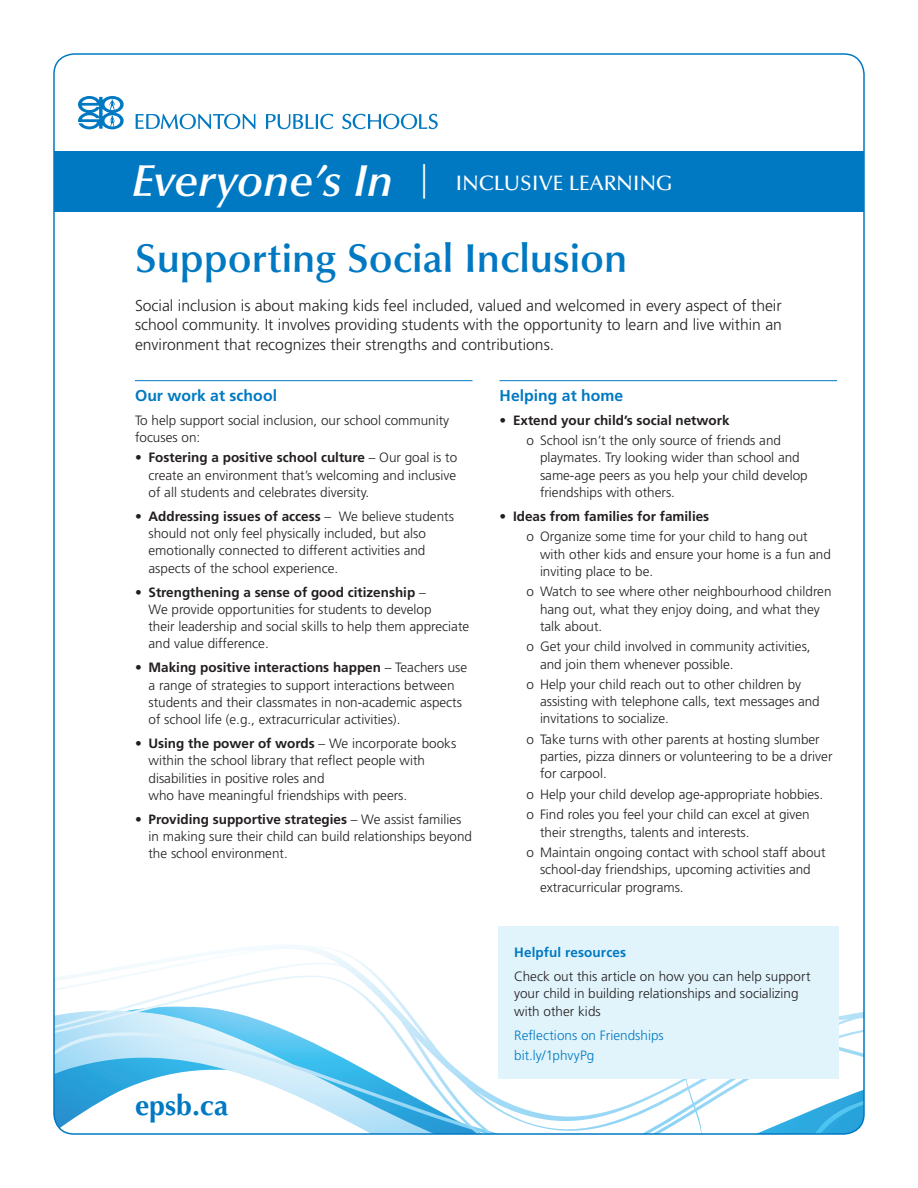
<style>
.page{position:relative;width:918px;height:1188px;background:#fff}
.page>*{position:absolute;margin:0;border:0;box-sizing:border-box;transform-origin:0 0}
.Flyer_-_Heading{font:600 40.5px "Optima LT Std";color:#0079c2}
.t1{font:700 28.5px "Optima LT Std";color:#0079c2}
.t2{font:500 21px "Optima LT Std";color:#fff}
.Flyer_-_Bullets{font:300 15.75px/19.5px "Frutiger LT Std";color:#231f20;text-align:justify}
.Subhead_with_rule_ab{font:700 15.75px "Frutiger LT Std";letter-spacing:.005em;color:#0079c2}
.Flyer_-_Bullets-2{font:300 13.5px/17.2px "Frutiger LT Std";color:#231f20}
.Flyer_-_Intro{font:300 13.5px/17.2px "Frutiger LT Std";color:#231f20}
.t3{font:700 13.5px "Frutiger LT Std";color:#231f20}
.Flyer_-_Intro-2{font:300 13.5px "Frutiger LT Std";letter-spacing:.005em;color:#0079c2}
.Subhead_with_rule_ab-2{font:700 13.5px "Frutiger LT Std";letter-spacing:.01em;color:#0079c2}
.s1{font-weight:600;font-style:italic;font-size:45px}
.s2{font-weight:400;font-size:34.5px}
.s3{font-weight:700}
</style>
<div class="page">
<div style="left:54px;top:151px;width:810px;height:61px;background:#0079c2"></div>
<svg style="left:136px;top:114px;width:119px;height:15px"></svg>
<svg style="left:266px;top:114px;width:67px;height:15px"></svg>
<svg style="left:342px;top:114px;width:96px;height:15px"></svg>
<svg style="left:78px;top:96px;width:46px;height:33px"></svg>
<svg style="left:56px;top:1123px;width:807px;height:11px"></svg>
<svg style="left:56px;top:944px;width:808px;height:179px"></svg>
<hr style="left:135px;top:380px;width:337px;height:1px;background:#0079c2">
<hr style="left:500px;top:380px;width:337px;height:1px;background:#0079c2">
<div style="left:498px;top:927px;width:340px;height:152px;background:#e1f4fc"></div>
<h3 class="t2" style="left:132px;top:171px;width:542px"><span class="s1">Everyone’s In</span> <span class="s2">|</span> INCLUSIVE LEARNING</h3>
<p class="Flyer_-_Heading" style="left:135px;top:234px;width:494px">Supporting Social Inclusion</p>
<p class="Flyer_-_Bullets" style="left:135px;top:296px;width:649px">Social inclusion is about making kids feel included, valued and welcomed in every aspect of their school community. It involves providing students with the opportunity to learn and live within an environment that recognizes their strengths and contributions.</p>
<p class="Subhead_with_rule_ab" style="left:135px;top:387px;width:144px">Our work at school</p>
<p class="Flyer_-_Bullets-2" style="left:135px;top:411px;width:316px">To help support social inclusion, our school community focuses on:</p>
<p class="Flyer_-_Bullets-2" style="left:148px;top:449px;width:310px;text-align:justify;text-indent:-14px"><span class="s3">• Fostering a positive school culture</span> – Our goal is to create an environment that’s welcoming and inclusive of all students and celebrates diversity.</p>
<p class="Flyer_-_Bullets-2" style="left:148px;top:508px;width:307px;text-indent:-14px"><span class="s3">• Addressing issues of access</span> – We believe students should not only feel physically included, but also emotionally connected to different activities and aspects of the school experience.</p>
<p class="Flyer_-_Bullets-2" style="left:148px;top:583px;width:322px;text-indent:-14px"><span class="s3">• Strengthening a sense of good citizenship</span> –<br>We provide opportunities for students to develop<br>their leadership and social skills to help them appreciate and value difference.</p>
<p class="Flyer_-_Bullets-2" style="left:148px;top:659px;width:320px;text-indent:-14px"><span class="s3">• Making positive interactions happen</span> – Teachers use a range of strategies to support interactions between students and their classmates in non-academic aspects of school life (e.g., extracurricular activities).</p>
<p class="Flyer_-_Bullets-2" style="left:148px;top:735px;width:309px;text-indent:-14px"><span class="s3">• Using the power of words</span> – We incorporate books within the school library that reflect people with disabilities in positive roles and<br>who have meaningful friendships with peers.</p>
<p class="Flyer_-_Bullets-2" style="left:148px;top:811px;width:325px;text-indent:-14px"><span class="s3">• Providing supportive strategies</span> – We assist families in making sure their child can build relationships beyond the school environment.</p>
<p class="Subhead_with_rule_ab" style="left:500px;top:387px;width:125px">Helping at home</p>
<p class="t3" style="left:500px;top:412px;width:232px">• Extend your child’s social network</p>
<p class="Flyer_-_Bullets-2" style="left:540px;top:432px;width:269px;text-indent:-14px">o School isn’t the only source of friends and playmates. Try looking wider than school and same-age peers as you help your child develop friendships with others.</p>
<p class="t3" style="left:500px;top:508px;width:211px">• Ideas from families for families</p>
<p class="Flyer_-_Bullets-2" style="left:540px;top:528px;width:292px;text-indent:-14px">o Organize some time for your child to hang out with other kids and ensure your home is a fun and inviting place to be.</p>
<p class="Flyer_-_Bullets-2" style="left:540px;top:583px;width:293px;text-indent:-14px">o Watch to see where other neighbourhood children hang out, what they enjoy doing, and what they talk about.</p>
<p class="Flyer_-_Bullets-2" style="left:540px;top:638px;width:272px;text-indent:-14px">o Get your child involved in community activities, and join them whenever possible.</p>
<p class="Flyer_-_Bullets-2" style="left:540px;top:676px;width:281px;text-indent:-14px">o Help your child reach out to other children by assisting with telephone calls, text messages and invitations to socialize.</p>
<p class="Flyer_-_Bullets-2" style="left:540px;top:731px;width:294px;text-indent:-14px">o Take turns with other parents at hosting slumber parties, pizza dinners or volunteering to be a driver for carpool.</p>
<p class="Flyer_-_Bullets-2" style="left:526px;top:786px;width:298px">o Help your child develop age-appropriate hobbies.</p>
<p class="Flyer_-_Bullets-2" style="left:540px;top:806px;width:271px;text-indent:-14px">o Find roles you feel your child can excel at given their strengths, talents and interests.</p>
<p class="Flyer_-_Bullets-2" style="left:540px;top:844px;width:287px;text-indent:-14px">o Maintain ongoing contact with school staff about school-day friendships, upcoming activities and extracurricular programs.</p>
<p class="t1" style="left:135px;top:1089px;width:95px">epsb.ca</p>
<p class="Subhead_with_rule_ab-2" style="left:514px;top:944px;width:114px">Helpful resources</p>
<p class="Flyer_-_Intro" style="left:514px;top:968px;width:298px">Check out this article on how you can help support your child in building relationships and socializing with other kids</p>
<p class="Flyer_-_Intro-2" style="left:514px;top:1027px;width:151px">Reflections on Friendships</p>
<p class="Flyer_-_Intro-2" style="left:514px;top:1048px;width:82px">bit.ly/1phvyPg</p>
</div>
